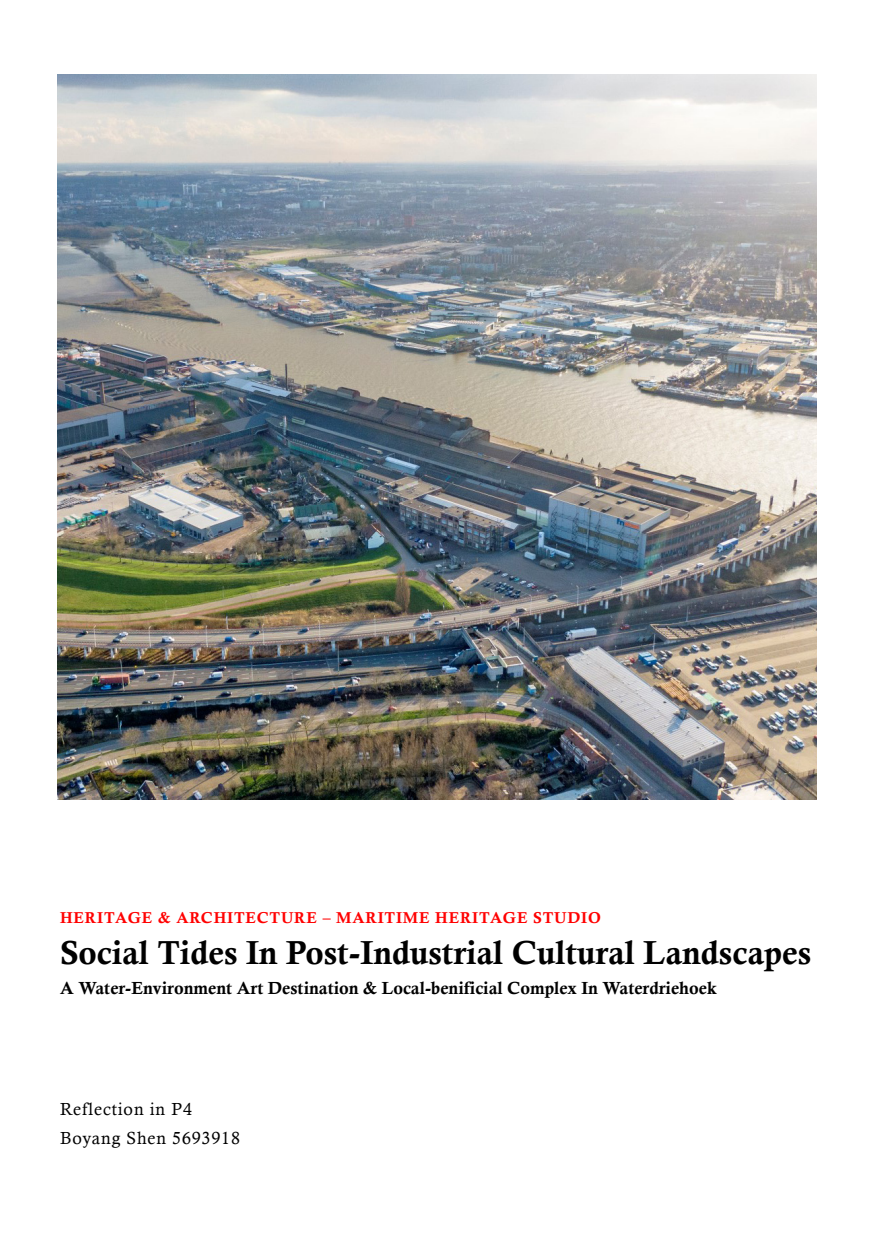
<style>
.page{position:relative;width:874px;height:1241px;background:#fff}
.page>*{position:absolute;margin:0;border:0;box-sizing:border-box;transform-origin:0 0}
.subtitle__Neuzeits{font:33.25px "Calis MT Bol";color:#000}
.subtitle__Neuzeits-2{font:17.5px "Calis MT Bol";color:#000}
.subtitle__Neuzeits-3{font:17.5px "Calisto";letter-spacing:.05em;color:#000}
.title__NeuzeitsHeavy{font:15.75px "Calis MT Bol";letter-spacing:.05em;color:#f00}
</style>
<div class="page">
<img style="left:57px;top:74px;width:759px;height:725px">
<p class="title__NeuzeitsHeavy" style="left:60px;top:908px;width:542px">HERITAGE &amp; ARCHITECTURE – MARITIME HERITAGE STUDIO</p>
<p class="subtitle__Neuzeits" style="left:60px;top:933px;width:752px">Social Tides In Post-Industrial Cultural Landscapes</p>
<p class="subtitle__Neuzeits-2" style="left:60px;top:977px;width:657px">A Water-Environment Art Destination &amp; Local-benificial Complex In Waterdriehoek</p>
<p class="subtitle__Neuzeits-3" style="left:60px;top:1098px;width:133px">Reflection in P4</p>
<p class="subtitle__Neuzeits-3" style="left:60px;top:1127px;width:181px">Boyang Shen 5693918</p>
</div>
